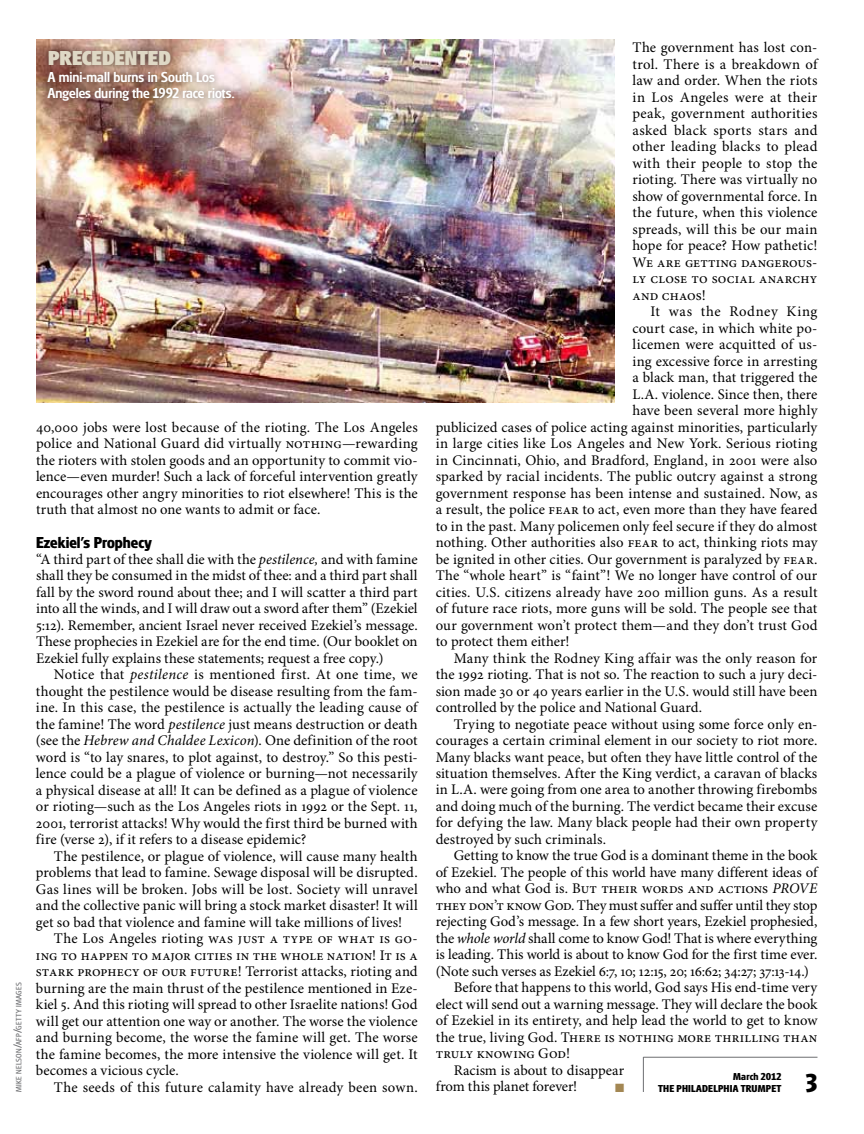
<style>
.page{position:relative;width:864px;height:1134px;background:#fff}
.page>*{position:absolute;margin:0;border:0;box-sizing:border-box;transform-origin:0 0}
.t1{font:700 27px "Glasgow Pro";color:#000}
.t2{font:800 21px "Glasgow Pro";color:#dfd8c5}
.t3{font:700 16.5px "Glasgow Pro";color:#000}
.t4{font:500 15px/16.5px "Glasgow Pro";color:#fff}
.t5{font:14.7px/16.5px "Minion Pro";letter-spacing:.005em;color:#000;text-align:justify}
.t6{font:14.7px "Minion Pro";letter-spacing:.04em;color:#000}
.t7{font:12px "Zapf Dingbats ITC";color:#a38753}
.t8{font:700 10.5px "Glasgow Pro";letter-spacing:.02em;color:#000}
.t9{font:8.1px "Glasgow Pro";letter-spacing:.025em;color:#6d6e71;scale:1.04 1}
.s1{font-size:11.55px}
.s2{font-style:italic}
</style>
<div class="page">
<hr style="left:643px;top:1057px;width:175px;height:1px;background:#6d6e71">
<hr style="left:643px;top:1057px;width:1px;height:35px;background:#6d6e71">
<img style="left:36px;top:39px;width:579px;height:364px">
<div style="left:41px;top:44px;width:200px;height:64px;background:#000;opacity:.5"></div>
<h2 class="t2" style="left:48px;top:46px;width:124px">PRECEDENTED</h2>
<p class="t4" style="left:48px;top:68px;width:188px">A mini-mall burns in South Los<br>Angeles during the 1992 race riots.</p>
<p class="t9" style="left:14px;top:1092px;width:107px;rotate:-90deg">mike nelson<span class="s1">/</span>afp<span class="s1">/</span>getty images</p>
<p class="t5" style="left:36px;top:420px;width:383px">40,000 jobs were lost because of the rioting. The Los Angeles police and National Guard did virtually nothing—rewarding the rioters with stolen goods and an opportunity to commit vio&shy;lence—even murder! Such a lack of forceful intervention greatly encourages other angry minorities to riot elsewhere! This is the truth that almost no one wants to admit or face.</p>
<p class="t3" style="left:36px;top:532px;width:117px">Ezekiel’s Prophecy</p>
<p class="t5" style="left:36px;top:552px;width:383px">“A third part of thee shall die with the <span class="s2">pestilence,</span> and with famine shall they be consumed in the midst of thee: and a third part shall fall by the sword round about thee; and I will scatter a third part into all the winds, and I will draw out a sword after them” (Ezekiel 5:12). Remember, ancient Israel never received Ezekiel’s message.<br>These prophecies in Ezekiel are for the end time. (Our booklet on Ezekiel fully explains these statements; request a free copy.)</p>
<p class="t5" style="left:36px;top:667px;width:383px;text-indent:18px">Notice that <span class="s2">pestilence</span> is mentioned first. At one time, we thought the pestilence would be disease resulting from the fam&shy;ine. In this case, the pestilence is actually the leading cause of the famine! The word <span class="s2">pestilence</span> just means destruction or death (see the <span class="s2">Hebrew and Chaldee Lexicon</span>). One definition of the root word is “to lay snares, to plot against, to destroy.” So this pesti&shy;lence could be a plague of violence or burning—not necessarily a physical disease at all! It can be defined as a plague of violence or rioting—such as the Los Angeles riots in 1992 or the Sept. 11, 2001, terrorist attacks! Why would the first third be burned with fire (verse 2), if it refers to a disease epidemic?</p>
<p class="t5" style="left:36px;top:849px;width:383px;text-indent:18px">The pestilence, or plague of violence, will cause many health problems that lead to famine. Sewage disposal will be disrupted.<br>Gas lines will be broken. Jobs will be lost. Society will unravel and the collective panic will bring a stock market disaster! It will get so bad that violence and famine will take millions of lives!</p>
<p class="t5" style="left:36px;top:931px;width:383px;text-indent:18px">The Los Angeles rioting was just a type of what is go&shy;ing to happen to major cities in the whole nation! It is a stark prophecy of our future! Terrorist attacks, rioting and burning are the main thrust of the pestilence mentioned in Eze&shy;kiel 5. And this rioting will spread to other Israelite nations! God will get our attention one way or another. The worse the violence and burning become, the worse the famine will get. The worse the famine becomes, the more intensive the violence will get. It becomes a vicious cycle.</p>
<p class="t5" style="left:54px;top:1079px;width:365px">The seeds of this future calamity have already been sown.</p>
<p class="t5" style="left:632px;top:40px;width:187px">The government has lost con&shy;trol. There is a breakdown of law and order. When the riots in Los Angeles were at their peak, government authorities asked black sports stars and other leading blacks to plead with their people to stop the rioting. There was virtually no show of governmental force. In the future, when this violence spreads, will this be our main hope for peace? How pathetic!<br>We are getting dangerous&shy;ly close to social anarchy and chaos!</p>
<p class="t6" style="left:650px;top:303px;width:168px">It was the Rodney King</p>
<p class="t5" style="left:632px;top:320px;width:186px">court case, in which white po-</p>
<p class="t5" style="left:632px;top:337px;width:186px">licemen were acquitted of us-</p>
<p class="t5" style="left:632px;top:353px;width:186px">ing excessive force in arresting</p>
<p class="t5" style="left:632px;top:370px;width:186px">a black man, that triggered the</p>
<p class="t5" style="left:632px;top:386px;width:186px">L.A. violence. Since then, there</p>
<p class="t5" style="left:632px;top:403px;width:186px">have been several more highly</p>
<p class="t5" style="left:436px;top:419px;width:383px">publicized cases of police acting against minorities, particularly</p>
<p class="t5" style="left:436px;top:436px;width:383px">in large cities like Los Angeles and New York. Serious rioting</p>
<p class="t5" style="left:436px;top:452px;width:383px">in Cincinnati, Ohio, and Bradford, England, in 2001 were also</p>
<p class="t5" style="left:436px;top:469px;width:383px">sparked by racial incidents. The public outcry against a strong</p>
<p class="t5" style="left:436px;top:485px;width:383px">government response has been intense and sustained. Now, as</p>
<p class="t5" style="left:436px;top:502px;width:383px">a result, the police fear to act, even more than they have feared</p>
<p class="t5" style="left:436px;top:518px;width:383px">to in the past. Many policemen only feel secure if they do almost</p>
<p class="t5" style="left:436px;top:535px;width:383px">nothing. Other authorities also fear to act, thinking riots may</p>
<p class="t5" style="left:436px;top:551px;width:383px">be ignited in other cities. Our government is paralyzed by fear.</p>
<p class="t5" style="left:436px;top:568px;width:383px">The “whole heart” is “faint”! We no longer have control of our</p>
<p class="t5" style="left:436px;top:584px;width:383px">cities. U.S. citizens already have 200 million guns. As a result</p>
<p class="t5" style="left:436px;top:601px;width:383px">of future race riots, more guns will be sold. The people see that</p>
<p class="t5" style="left:436px;top:617px;width:383px">our government won’t protect them—and they don’t trust God</p>
<p class="t5" style="left:436px;top:634px;width:135px">to protect them either!</p>
<p class="t5" style="left:454px;top:650px;width:365px">Many think the Rodney King affair was the only reason for</p>
<p class="t5" style="left:436px;top:667px;width:383px">the 1992 rioting. That is not so. The reaction to such a jury deci-</p>
<p class="t5" style="left:436px;top:683px;width:383px">sion made 30 or 40 years earlier in the U.S. would still have been</p>
<p class="t5" style="left:436px;top:700px;width:268px">controlled by the police and National Guard.</p>
<p class="t5" style="left:454px;top:716px;width:365px">Trying to negotiate peace without using some force only en-</p>
<p class="t5" style="left:436px;top:733px;width:383px">courages a certain criminal element in our society to riot more.</p>
<p class="t5" style="left:436px;top:749px;width:383px">Many blacks want peace, but often they have little control of the</p>
<p class="t5" style="left:436px;top:766px;width:383px">situation themselves. After the King verdict, a caravan of blacks</p>
<p class="t5" style="left:436px;top:782px;width:383px">in L.A. were going from one area to another throwing firebombs</p>
<p class="t5" style="left:436px;top:799px;width:383px">and doing much of the burning. The verdict became their excuse</p>
<p class="t5" style="left:436px;top:815px;width:383px">for defying the law. Many black people had their own property</p>
<p class="t5" style="left:436px;top:832px;width:172px">destroyed by such criminals.</p>
<p class="t5" style="left:454px;top:848px;width:365px">Getting to know the true God is a dominant theme in the book</p>
<p class="t5" style="left:436px;top:865px;width:383px">of Ezekiel. The people of this world have many different ideas of</p>
<p class="t5" style="left:436px;top:881px;width:382px">who and what God is. But their words and actions <span class="s2">prove</span></p>
<p class="t5" style="left:436px;top:898px;width:383px">they don’t know God. They must suffer and suffer until they stop</p>
<p class="t5" style="left:436px;top:914px;width:383px">rejecting God’s message. In a few short years, Ezekiel prophesied,</p>
<p class="t5" style="left:436px;top:931px;width:383px">the <span class="s2">whole world</span> shall come to know God! That is where everything</p>
<p class="t5" style="left:436px;top:947px;width:383px">is leading. This world is about to know God for the first time ever.</p>
<p class="t5" style="left:436px;top:964px;width:375px">(Note such verses as Ezekiel 6:7, 10; 12:15, 20; 16:62; 34:27; 37:13-14.)</p>
<p class="t5" style="left:454px;top:980px;width:365px">Before that happens to this world, God says His end-time very</p>
<p class="t5" style="left:436px;top:997px;width:383px">elect will send out a warning message. They will declare the book</p>
<p class="t5" style="left:436px;top:1013px;width:383px">of Ezekiel in its entirety, and help lead the world to get to know</p>
<p class="t5" style="left:436px;top:1030px;width:383px">the true, living God. There is nothing more thrilling than</p>
<p class="t5" style="left:436px;top:1046px;width:136px">truly knowing God!</p>
<p class="t5" style="left:454px;top:1063px;width:172px">Racism is about to disappear</p>
<p class="t5" style="left:436px;top:1079px;width:143px">from this planet forever!</p>
<p class="t7" style="left:615px;top:1082px;width:11px">■</p>
<p class="t8" style="left:733px;top:1070px;width:50px">March 2012</p>
<p class="t8" style="left:658px;top:1082px;width:125px">THE PHILADELPHIA TRUMPET</p>
<h1 class="t1" style="left:806px;top:1067px;width:13px">3</h1>
</div>
